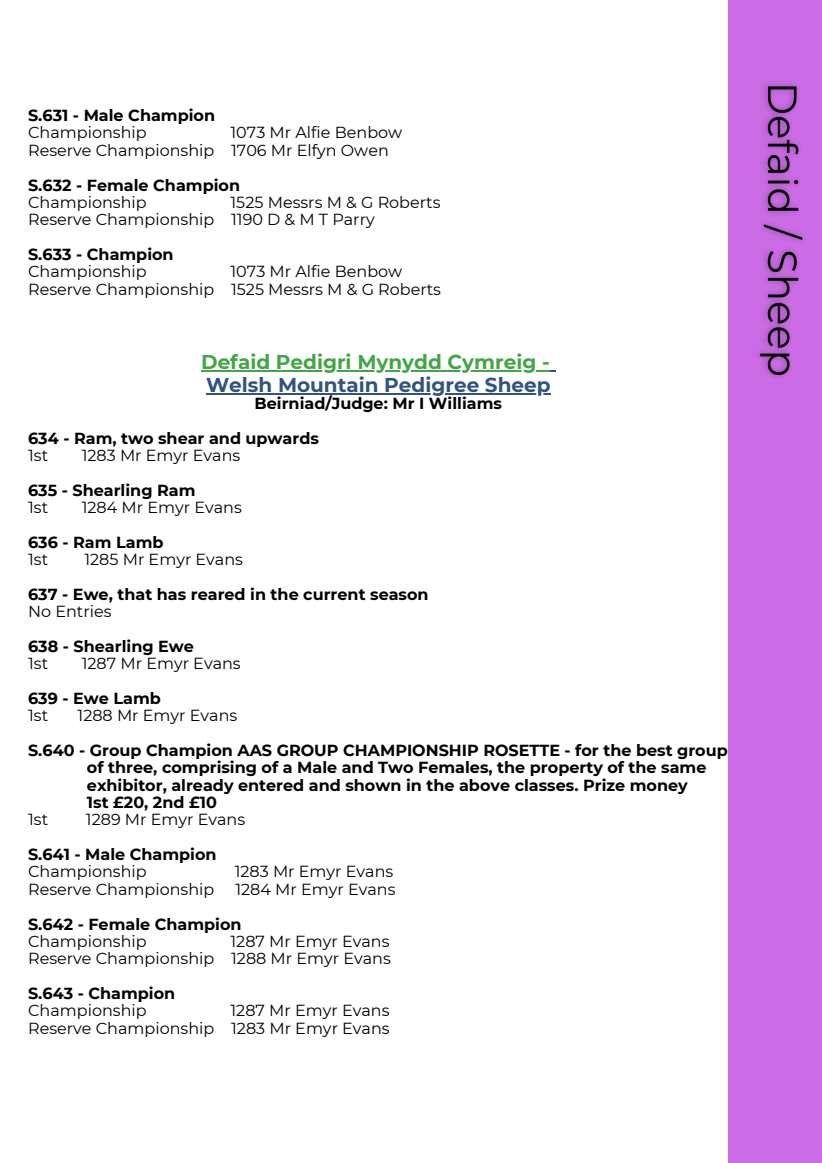
<style>
.page{position:relative;width:822px;height:1163px;background:#fff}
.page>*{position:absolute;margin:0;border:0;box-sizing:border-box;transform-origin:0 0}
.t1{font:700 20px "Montserrat";color:#44a546}
.t2{font:700 20px "Montserrat";color:#305382}
.t3{font:16px "Montserrat";color:#000}
.t4{font:700 16px/34.6px "Montserrat";color:#000}
.s1{font-weight:400}
</style>
<div class="page">
<div style="left:729px;top:0;width:93px;height:1162px;background:#cb6ce6"></div>
<img style="left:758px;top:83px;width:45px;height:295px">
<hr style="left:201px;top:370px;width:349px;height:2px;background:#44a546">
<hr style="left:206px;top:393px;width:345px;height:1px;background:#305382">
<p class="t4" style="left:28px;top:98px;width:188px">S.631 - Male Champion</p>
<p class="t3" style="left:28px;top:123px;width:120px">Championship</p>
<p class="t3" style="left:231px;top:123px;width:173px">1073 Mr Alfie Benbow</p>
<p class="t3" style="left:28px;top:140px;width:362px">Reserve Championship 1706 Mr Elfyn Owen</p>
<p class="t4" style="left:28px;top:167px;width:213px">S.632 - Female Champion</p>
<p class="t3" style="left:28px;top:192px;width:120px">Championship</p>
<p class="t3" style="left:231px;top:192px;width:211px">1525 Messrs M &amp; G Roberts</p>
<p class="t3" style="left:28px;top:210px;width:348px">Reserve Championship 1190 D &amp; M T Parry</p>
<p class="t4" style="left:28px;top:237px;width:147px">S.633 - Champion</p>
<p class="t3" style="left:28px;top:262px;width:120px">Championship</p>
<p class="t3" style="left:231px;top:262px;width:173px">1073 Mr Alfie Benbow</p>
<p class="t3" style="left:28px;top:279px;width:414px">Reserve Championship 1525 Messrs M &amp; G Roberts</p>
<h2 class="t1" style="left:201px;top:350px;width:350px">Defaid Pedigri Mynydd Cymreig -</h2>
<p class="t2" style="left:206px;top:372px;width:346px">Welsh Mountain Pedigree Sheep</p>
<p class="t4" style="left:28px;top:386px;width:475px;text-indent:226px">Beirniad/Judge: Mr I Williams<br>634 - Ram, two shear and upwards</p>
<p class="t3" style="left:28px;top:446px;width:22px">1st</p>
<p class="t4" style="left:28px;top:438px;width:214px;text-indent:54px"><span class="s1">1283 Mr Emyr Evans<br></span>635 - Shearling Ram</p>
<p class="t3" style="left:28px;top:498px;width:22px">1st</p>
<p class="t3" style="left:82px;top:498px;width:162px">1284 Mr Emyr Evans</p>
<p class="t4" style="left:28px;top:525px;width:137px">636 - Ram Lamb</p>
<p class="t3" style="left:28px;top:550px;width:22px">1st</p>
<p class="t3" style="left:84px;top:550px;width:160px">1285 Mr Emyr Evans</p>
<p class="t4" style="left:28px;top:577px;width:402px">637 - Ewe, that has reared in the current season</p>
<p class="t3" style="left:28px;top:602px;width:85px">No Entries</p>
<p class="t4" style="left:28px;top:629px;width:167px">638 - Shearling Ewe</p>
<p class="t3" style="left:28px;top:654px;width:22px">1st</p>
<p class="t3" style="left:82px;top:654px;width:161px">1287 Mr Emyr Evans</p>
<p class="t4" style="left:28px;top:681px;width:134px">639 - Ewe Lamb</p>
<p class="t3" style="left:28px;top:706px;width:22px">1st</p>
<p class="t3" style="left:78px;top:706px;width:161px">1288 Mr Emyr Evans</p>
<p class="t4" style="left:28px;top:733px;width:701px">S.640 - Group Champion AAS GROUP CHAMPIONSHIP ROSETTE - for the best group</p>
<p class="t4" style="left:87px;top:750px;width:621px">of three, comprising of a Male and Two Females, the property of the same</p>
<p class="t4" style="left:87px;top:767px;width:602px">exhibitor, already entered and shown in the above classes. Prize money</p>
<p class="t4" style="left:87px;top:785px;width:131px">1st £20, 2nd £10</p>
<p class="t3" style="left:28px;top:810px;width:22px">1st</p>
<p class="t3" style="left:86px;top:810px;width:161px">1289 Mr Emyr Evans</p>
<p class="t4" style="left:28px;top:837px;width:190px">S.641 - Male Champion</p>
<p class="t3" style="left:28px;top:862px;width:120px">Championship</p>
<p class="t3" style="left:235px;top:862px;width:160px">1283 Mr Emyr Evans</p>
<p class="t3" style="left:28px;top:879px;width:188px">Reserve Championship</p>
<p class="t3" style="left:235px;top:879px;width:162px">1284 Mr Emyr Evans</p>
<p class="t4" style="left:28px;top:906px;width:215px">S.642 - Female Champion</p>
<p class="t3" style="left:28px;top:931px;width:120px">Championship</p>
<p class="t3" style="left:231px;top:931px;width:161px">1287 Mr Emyr Evans</p>
<p class="t3" style="left:28px;top:948px;width:364px">Reserve Championship 1288 Mr Emyr Evans</p>
<p class="t4" style="left:28px;top:975px;width:149px">S.643 - Champion</p>
<p class="t3" style="left:28px;top:1000px;width:120px">Championship</p>
<p class="t3" style="left:231px;top:1000px;width:161px">1287 Mr Emyr Evans</p>
<p class="t3" style="left:28px;top:1018px;width:363px">Reserve Championship 1283 Mr Emyr Evans</p>
</div>
